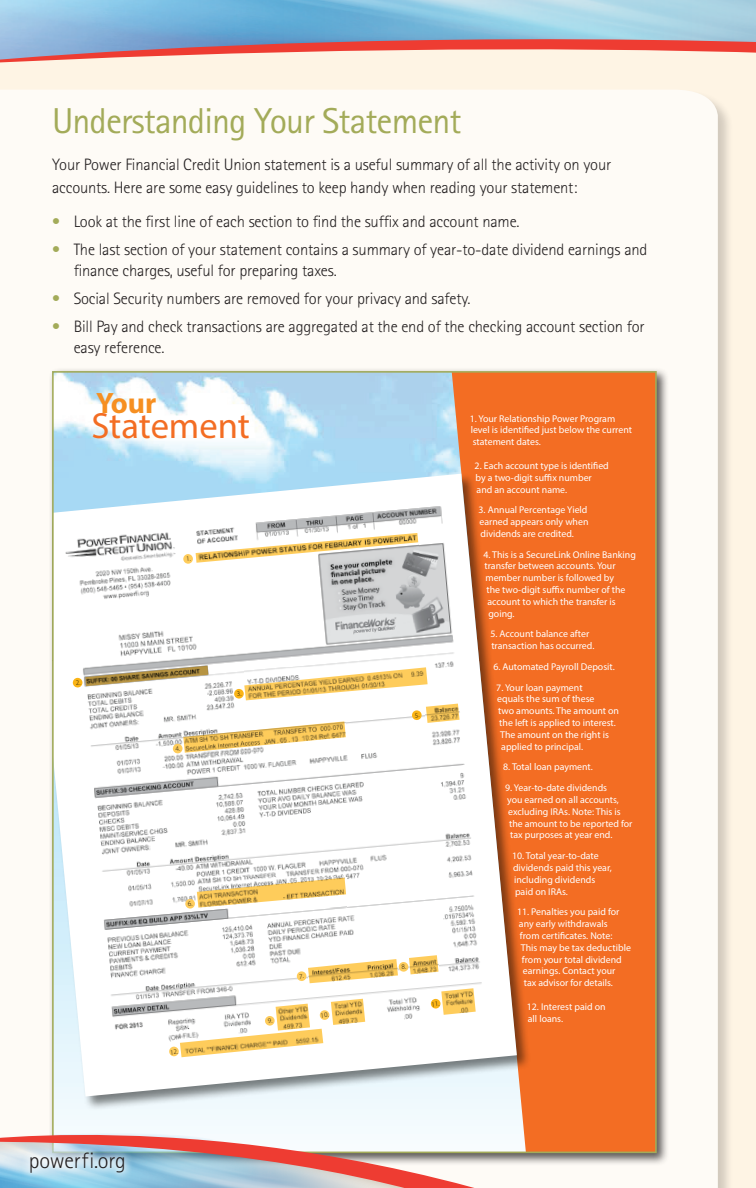
<style>
.page{position:relative;width:756px;height:1188px;background:#fef4e4}
.page>*{position:absolute;margin:0;border:0;box-sizing:border-box;transform-origin:0 0}
.t1{font:36.6px "Myriad Pro";color:#f36d23}
.t2{font:36px "Rotis Sans Serif";letter-spacing:-.025em;color:#a3ab59}
.t3{font:700 29.55px "Myriad Pro";color:#f68f21}
.t4{font:300 22.35px "Rotis Sans Serif";letter-spacing:-.01em;color:#231f20}
.t5{font:300 16.5px/21px "Rotis Sans Serif";letter-spacing:-.01em;color:#231f20}
.t6{font:9.9px/11.9px "Myriad Pro";color:#fff}
.s1{color:#a3ab59}
</style>
<div class="page">
<svg style="left:0;top:0;width:755px;height:63px"></svg>
<div style="left:0;top:89px;width:734px;height:1099px;background:#231f20;opacity:.2"></div>
<div style="left:0;top:90px;width:718px;height:1098px;background:#fefbf6"></div>
<div style="left:49px;top:368px;width:621px;height:798px;background:#231f20;opacity:.75"></div>
<img style="left:55px;top:374px;width:397px;height:99px">
<div style="left:452px;top:374px;width:202px;height:722px;background:#f36d23"></div>
<div style="left:53px;top:473px;width:478px;height:638px;background:#040503;opacity:.5"></div>
<svg style="left:55px;top:474px;width:462px;height:622px;background:#dccabf"></svg>
<img style="left:64px;top:504px;width:431px;height:559px">
<svg style="left:169px;top:1046px;width:10px;height:11px"></svg>
<svg style="left:185px;top:899px;width:10px;height:10px"></svg>
<svg style="left:73px;top:678px;width:10px;height:10px"></svg>
<svg style="left:183px;top:554px;width:10px;height:10px"></svg>
<svg style="left:0;top:1096px;width:655px;height:92px;background:#e1c6be"></svg>
<svg style="left:21px;top:1143px;width:113px;height:39px;background:#b8d3e2"></svg>
<svg style="left:755px;top:0;width:1px;height:53px"></svg>
<svg style="left:171px;top:955px;width:305px;height:102px;background:#f4ead4"></svg>
<svg style="left:188px;top:878px;width:158px;height:30px;background:#ebd39d"></svg>
<svg style="left:76px;top:666px;width:384px;height:87px;background:#eee5d0"></svg>
<svg style="left:187px;top:533px;width:231px;height:30px;background:#e2d5b7"></svg>
<h2 class="t2" style="left:52px;top:99px;width:411px">understanding Your Statement</h2>
<h3 class="t5" style="left:52px;top:154px;width:561px;line-height:22.5px">Your Power Financial Credit Union statement is a useful summary of all the activity on your accounts. Here are some easy guidelines to keep handy when reading your statement:</h3>
<h3 class="t5" style="left:52px;top:211px;width:469px"><span class="s1">•</span> Look at the first line of each section to find the suffix and account name.</h3>
<h3 class="t5" style="left:74px;top:239px;width:575px;text-indent:-22px"><span class="s1">•</span> The last section of your statement contains a summary of year-to-date dividend earnings and finance charges, useful for preparing taxes.</h3>
<h3 class="t5" style="left:52px;top:288px;width:420px"><span class="s1">•</span> Social Security numbers are removed for your privacy and safety.</h3>
<h3 class="t5" style="left:74px;top:316px;width:573px;text-indent:-22px"><span class="s1">•</span> Bill Pay and check transactions are aggregated at the end of the checking account section for easy reference.</h3>
<h3 class="t3" style="left:96px;top:384px;width:62px">Your</h3>
<h1 class="t1" style="left:91px;top:403px;width:160px">Statement</h1>
<h3 class="t4" style="left:29px;top:1148px;width:99px">powerfi.org</h3>
<p class="t6" style="left:470px;top:412px;width:164px">1. Your Relationship Power Program level is identified just below the current statement dates.</p>
<p class="t6" style="left:475px;top:460px;width:136px">2. Each account type is identified by a two-digit suffix number and an account name.</p>
<p class="t6" style="left:479px;top:504px;width:111px;text-align:justify">3. Annual Percentage Yield earned appears only when dividends are credited.</p>
<p class="t6" style="left:484px;top:548px;width:154px">4. This is a SecureLink Online Banking</p>
<p class="t6" style="left:485px;top:560px;width:133px">transfer between accounts. Your</p>
<p class="t6" style="left:485px;top:572px;width:130px">member number is followed by</p>
<p class="t6" style="left:486px;top:584px;width:141px">the two-digit suffix number of the</p>
<p class="t6" style="left:487px;top:596px;width:130px">account to which the transfer is</p>
<p class="t6" style="left:488px;top:607px;width:28px">going.</p>
<p class="t6" style="left:490px;top:628px;width:106px">5. Account balance after transaction has occurred.</p>
<p class="t6" style="left:493px;top:661px;width:123px">6. Automated Payroll Deposit.</p>
<p class="t6" style="left:496px;top:681px;width:88px">7. Your loan payment</p>
<p class="t6" style="left:497px;top:693px;width:99px">equals the sum of these</p>
<p class="t6" style="left:498px;top:705px;width:122px">two amounts. The amount on</p>
<p class="t6" style="left:499px;top:717px;width:118px">the left is applied to interest.</p>
<p class="t6" style="left:500px;top:729px;width:110px">The amount on the right is</p>
<p class="t6" style="left:501px;top:740px;width:83px">applied to principal.</p>
<p class="t6" style="left:503px;top:761px;width:91px">8. Total loan payment.</p>
<p class="t6" style="left:505px;top:782px;width:129px">9. Year-to-date dividends<br>you earned on all accounts, excluding IRAs. Note: This is the amount to be reported for tax purposes at year end.</p>
<p class="t6" style="left:512px;top:850px;width:101px">10. Total year-to-date dividends paid this year, including dividends paid on IRAs.</p>
<p class="t6" style="left:517px;top:906px;width:104px">11. Penalties you paid for</p>
<p class="t6" style="left:519px;top:918px;width:90px">any early withdrawals</p>
<p class="t6" style="left:520px;top:930px;width:94px">from certificates. Note:</p>
<p class="t6" style="left:521px;top:941px;width:111px">This may be tax deductible</p>
<p class="t6" style="left:522px;top:953px;width:101px">from your total dividend</p>
<p class="t6" style="left:523px;top:965px;width:94px">earnings. Contact your</p>
<p class="t6" style="left:524px;top:977px;width:91px">tax advisor for details.</p>
<p class="t6" style="left:527px;top:1001px;width:80px">12. Interest paid on all loans.</p>
</div>
